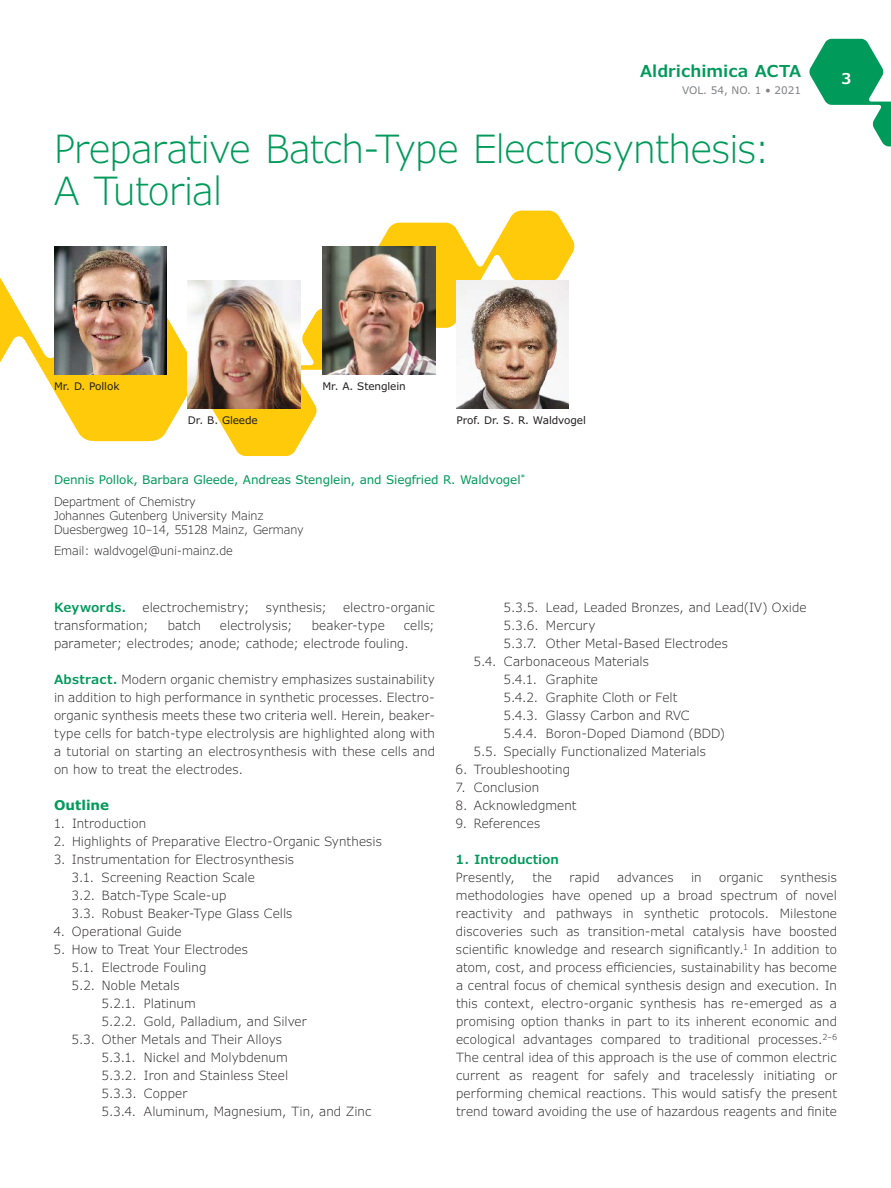
<style>
.page{position:relative;width:891px;height:1188px;background:#fff}
.page>*{position:absolute;margin:0;border:0;box-sizing:border-box;transform-origin:0 0}
.t1{font:300 39px/42px "Verdana Pro";letter-spacing:-.025em;color:#009a5a}
.t2{font:600 16.5px "Verdana Pro";color:#009a5a}
.t3{font:600 15px "Verdana Pro";color:#fff}
.t4{font:700 13.5px "Verdana Pro";color:#009a5a}
.t5{font:300 12.75px/18px "Verdana Pro";letter-spacing:.01em;color:#231f20}
.t6{font:600 12.75px "Verdana Pro";color:#009a5a}
.t7{font:300 12px/14.4px "Verdana Pro";letter-spacing:-.01em;color:#231f20}
.t8{font:12px/21.1px "Verdana Pro";letter-spacing:-.01em;color:#009a5a}
.t9{font:10.5px "Verdana Pro";letter-spacing:-.01em;color:#231f20}
.t10{font:10.5px "Verdana Pro";color:#808285}
.s1{font-weight:300;color:#231f20}
.s2{font-weight:600;color:#009a5a}
</style>
<div class="page">
<svg style="left:809px;top:39px;width:82px;height:107px"></svg>
<svg style="left:378px;top:211px;width:197px;height:117px"></svg>
<svg style="left:0;top:246px;width:323px;height:210px"></svg>
<img style="left:54px;top:247px;width:112px;height:128px">
<img style="left:323px;top:246px;width:112px;height:129px">
<img style="left:188px;top:280px;width:112px;height:128px">
<img style="left:456px;top:280px;width:113px;height:128px">
<p class="t2" style="left:640px;top:60px;width:163px">Aldrichimica ACTA</p>
<p class="t10" style="left:682px;top:84px;width:121px">VOL. 54, NO. 1 • 2021</p>
<h1 class="t1" style="left:54px;top:128px;width:718px">Preparative Batch-Type Electrosynthesis:<br>A Tutorial</h1>
<p class="t3" style="left:842px;top:69px;width:11px">3</p>
<p class="t9" style="left:54px;top:379px;width:67px">Mr. D. Pollok</p>
<p class="t9" style="left:323px;top:379px;width:85px">Mr. A. Stenglein</p>
<p class="t9" style="left:188px;top:413px;width:71px">Dr. B. Gleede</p>
<p class="t9" style="left:457px;top:413px;width:131px">Prof. Dr. S. R. Waldvogel</p>
<p class="t8" style="left:54px;top:470px;width:473px">Dennis Pollok, Barbara Gleede, Andreas Stenglein, and Siegfried R. Waldvogel<sup>*<br></sup><span class="s1">Department of Chemistry</span></p>
<p class="t7" style="left:54px;top:509px;width:251px">Johannes Gutenberg University Mainz<br>Duesbergweg 10–14, 55128 Mainz, Germany</p>
<p class="t7" style="left:54px;top:544px;width:180px">Email: waldvogel@uni-mainz.de</p>
<p class="t6" style="left:54px;top:599px;width:74px">Keywords.</p>
<p class="t5" style="left:143px;top:599px;width:109px">electrochemistry;</p>
<p class="t5" style="left:266px;top:599px;width:63px">synthesis;</p>
<p class="t5" style="left:343px;top:599px;width:93px">electro-organic</p>
<p class="t5" style="left:54px;top:617px;width:96px">transformation;</p>
<p class="t5" style="left:168px;top:617px;width:35px">batch</p>
<p class="t5" style="left:220px;top:617px;width:74px">electrolysis;</p>
<p class="t5" style="left:312px;top:617px;width:75px">beaker-type</p>
<p class="t5" style="left:54px;top:617px;width:382px;text-indent:350px">cells; parameter; electrodes; anode; cathode; electrode fouling.</p>
<p class="t5" style="left:54px;top:671px;width:383px;text-align:justify"><span class="s2">Abstract.</span> Modern organic chemistry emphasizes sustainability in addition to high performance in synthetic processes. Electro&shy;organic synthesis meets these two criteria well. Herein, beaker&shy;type cells for batch-type electrolysis are highlighted along with a tutorial on starting an electrosynthesis with these cells and on how to treat the electrodes.</p>
<p class="t4" style="left:54px;top:796px;width:57px">Outline</p>
<p class="t5" style="left:54px;top:815px;width:94px">1. Introduction</p>
<p class="t5" style="left:54px;top:833px;width:329px">2. Highlights of Preparative Electro-Organic Synthesis</p>
<p class="t5" style="left:72px;top:851px;width:224px;text-indent:-18px">3. Instrumentation for Electrosynthesis 3.1. Screening Reaction Scale<br>3.2. Batch-Type Scale-up<br>3.3. Robust Beaker-Type Glass Cells</p>
<p class="t5" style="left:54px;top:923px;width:129px">4. Operational Guide</p>
<p class="t5" style="left:54px;top:941px;width:196px">5. How to Treat Your Electrodes</p>
<p class="t5" style="left:72px;top:959px;width:136px">5.1. Electrode Fouling</p>
<p class="t5" style="left:72px;top:977px;width:109px">5.2. Noble Metals</p>
<p class="t5" style="left:102px;top:995px;width:95px">5.2.1. Platinum</p>
<p class="t5" style="left:102px;top:1013px;width:206px">5.2.2. Gold, Palladium, and Silver</p>
<p class="t5" style="left:72px;top:1031px;width:212px">5.3. Other Metals and Their Alloys</p>
<p class="t5" style="left:102px;top:1049px;width:187px">5.3.1. Nickel and Molybdenum</p>
<p class="t5" style="left:102px;top:1067px;width:188px">5.3.2. Iron and Stainless Steel</p>
<p class="t5" style="left:102px;top:1085px;width:87px">5.3.3. Copper</p>
<p class="t5" style="left:102px;top:1103px;width:271px">5.3.4. Aluminum, Magnesium, Tin, and Zinc</p>
<p class="t5" style="left:504px;top:599px;width:304px">5.3.5. Lead, Leaded Bronzes, and Lead(IV) Oxide</p>
<p class="t5" style="left:504px;top:617px;width:93px">5.3.6. Mercury</p>
<p class="t5" style="left:504px;top:635px;width:226px">5.3.7. Other Metal-Based Electrodes</p>
<p class="t5" style="left:474px;top:653px;width:177px">5.4. Carbonaceous Materials</p>
<p class="t5" style="left:504px;top:671px;width:96px">5.4.1. Graphite</p>
<p class="t5" style="left:504px;top:689px;width:175px">5.4.2. Graphite Cloth or Felt</p>
<p class="t5" style="left:504px;top:707px;width:187px">5.4.3. Glassy Carbon and RVC</p>
<p class="t5" style="left:504px;top:725px;width:222px">5.4.4. Boron-Doped Diamond (BDD)</p>
<p class="t5" style="left:474px;top:743px;width:233px">5.5. Specially Functionalized Materials</p>
<p class="t5" style="left:456px;top:761px;width:116px">6. Troubleshooting</p>
<p class="t5" style="left:456px;top:779px;width:85px">7. Conclusion</p>
<p class="t5" style="left:456px;top:797px;width:122px">8. Acknowledgment</p>
<p class="t5" style="left:456px;top:815px;width:86px">9. References</p>
<p class="t6" style="left:456px;top:851px;width:105px">1. Introduction</p>
<p class="t5" style="left:456px;top:869px;width:61px">Presently,</p>
<p class="t5" style="left:533px;top:869px;width:21px">the</p>
<p class="t5" style="left:569px;top:869px;width:32px">rapid</p>
<p class="t5" style="left:617px;top:869px;width:58px">advances</p>
<p class="t5" style="left:691px;top:869px;width:12px">in</p>
<p class="t5" style="left:719px;top:869px;width:46px">organic</p>
<p class="t5" style="left:456px;top:869px;width:383px;text-align:justify;text-indent:325px">synthesis methodologies have opened up a broad spectrum of novel reactivity and pathways in synthetic protocols. Milestone discoveries such as transition-metal catalysis have boosted scientific knowledge and research significantly.<sup>1</sup> In addition to atom, cost, and process efficiencies, sustainability has become a central focus of chemical synthesis design and execution. In this context, electro-organic synthesis has re-emerged as a promising option thanks in part to its inherent economic and ecological advantages compared to traditional processes.<sup>2–6<br></sup>The central idea of this approach is the use of common electric current as reagent for safely and tracelessly initiating or performing chemical reactions. This would satisfy the present trend toward avoiding the use of hazardous reagents and finite</p>
</div>
